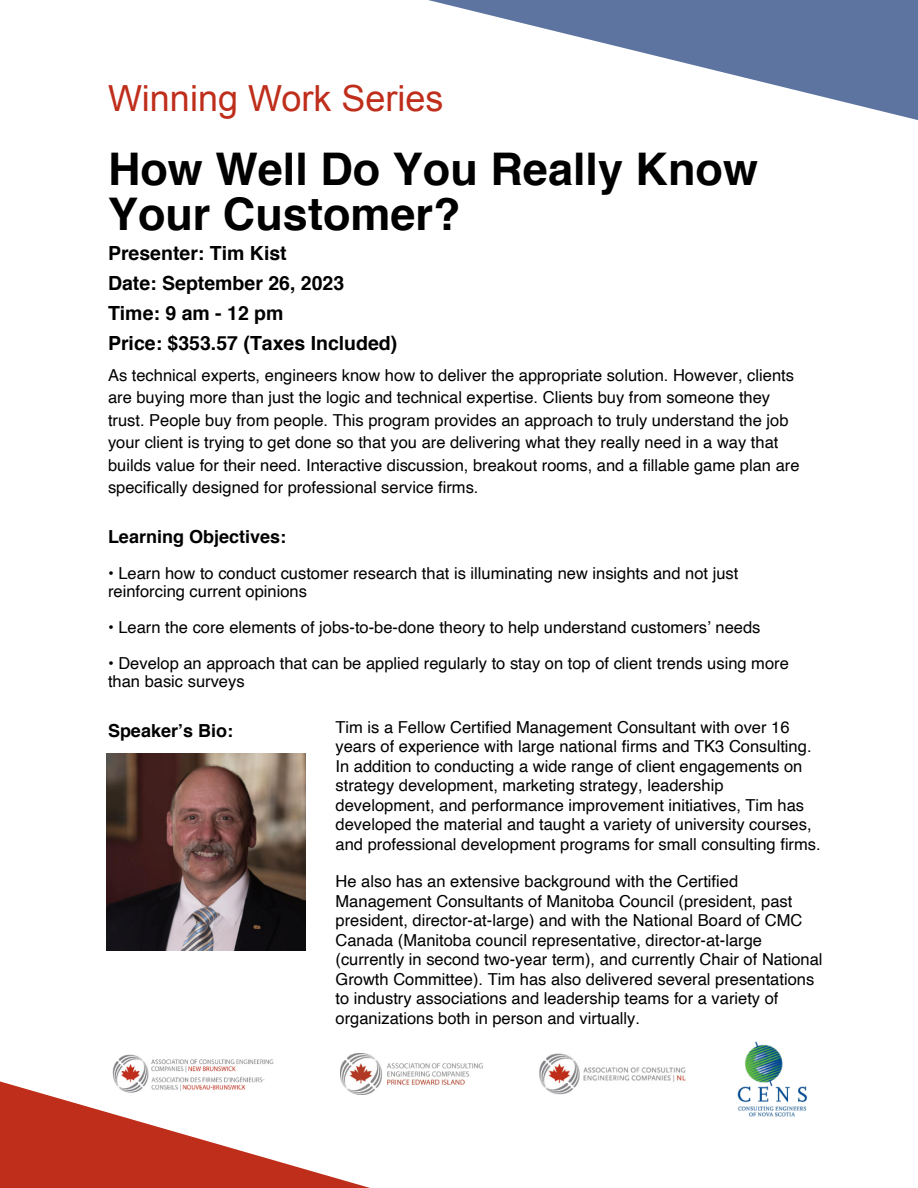
<style>
.page{position:relative;width:918px;height:1188px;background:#fff}
.page>*{position:absolute;margin:0;border:0;box-sizing:border-box;transform-origin:0 0}
.t1{font:700 45px/45px "Helvetica";color:#000}
.t2{font:36px "Arial";color:#bf2e1b}
.t3{font:700 19.5px/30px "Helvetica";color:#000}
.t4{font:700 18px "Helvetica";color:#000}
.t5{font:16.5px/19.5px "Helvetica";color:#000}
</style>
<div class="page">
<svg style="left:0;top:1054px;width:370px;height:134px"></svg>
<svg style="left:428px;top:0;width:490px;height:120px"></svg>
<img style="left:106px;top:754px;width:199px;height:197px">
<img style="left:737px;top:1041px;width:71px;height:76px">
<img style="left:539px;top:1053px;width:147px;height:42px">
<img style="left:112px;top:1055px;width:161px;height:38px">
<img style="left:340px;top:1053px;width:143px;height:42px">
<h2 class="t2" style="left:108px;top:85px;width:337px">Winning Work Series</h2>
<h1 class="t1" style="left:108px;top:149px;width:652px">How Well Do You Really Know<br>Your Customer?</h1>
<p class="t3" style="left:108px;top:239px;width:291px">Presenter: Tim Kist<br>Date: September 26, 2023<br>Time: 9 am - 12 pm<br>Price: $353.57 (Taxes Included)</p>
<p class="t5" style="left:108px;top:365px;width:693px;line-height:22.5px">As technical experts, engineers know how to deliver the appropriate solution. However, clients are buying more than just the logic and technical expertise. Clients buy from someone they trust. People buy from people. This program provides an approach to truly understand the job your client is trying to get done so that you are delivering what they really need in a way that builds value for their need. Interactive discussion, breakout rooms, and a fillable game plan are specifically designed for professional service firms.</p>
<p class="t4" style="left:108px;top:529px;width:180px">Learning Objectives:</p>
<p class="t5" style="left:108px;top:565px;width:632px;line-height:18px">• Learn how to conduct customer research that is illuminating new insights and not just reinforcing current opinions</p>
<p class="t5" style="left:108px;top:618px;width:654px">• Learn the core elements of jobs-to-be-done theory to help understand customers’ needs</p>
<p class="t5" style="left:108px;top:655px;width:682px;line-height:18px">• Develop an approach that can be applied regularly to stay on top of client trends using more than basic surveys</p>
<p class="t5" style="left:336px;top:718px;width:487px">Tim is a Fellow Certified Management Consultant with over 16 years of experience with large national firms and TK3 Consulting.<br>In addition to conducting a wide range of client engagements on strategy development, marketing strategy, leadership development, and performance improvement initiatives, Tim has developed the material and taught a variety of university courses, and professional development programs for small consulting firms.</p>
<p class="t5" style="left:336px;top:873px;width:488px">He also has an extensive background with the Certified Management Consultants of Manitoba Council (president, past president, director-at-large) and with the National Board of CMC Canada (Manitoba council representative, director-at-large (currently in second two-year term), and currently Chair of National Growth Committee). Tim has also delivered several presentations to industry associations and leadership teams for a variety of organizations both in person and virtually.</p>
<p class="t4" style="left:108px;top:723px;width:127px">Speaker’s Bio:</p>
</div>
